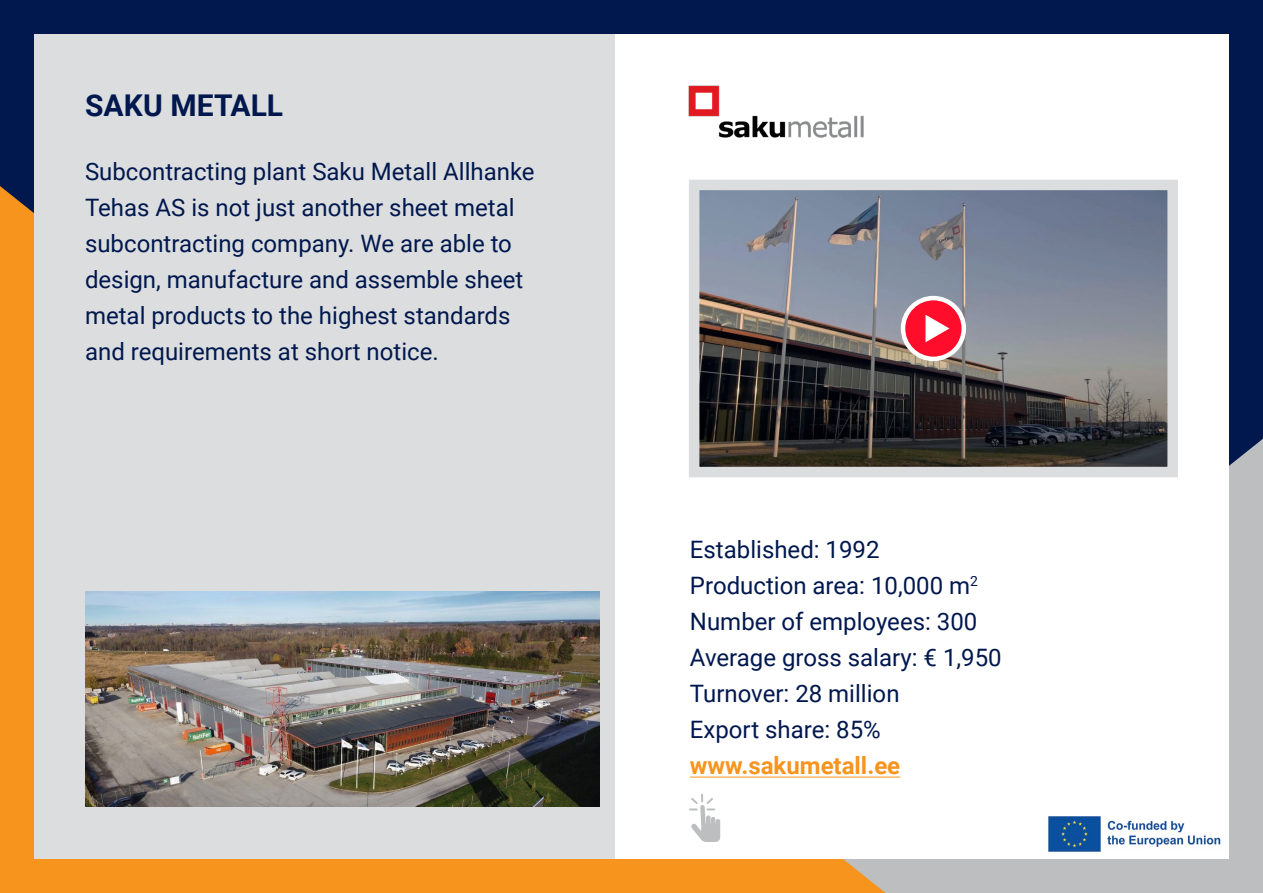
<style>
.page{position:relative;width:1263px;height:893px;background:#00184e}
.page>*{position:absolute;margin:0;border:0;box-sizing:border-box;transform-origin:0 0}
.Firma_nimi{font:700 30px "Roboto";letter-spacing:.005em;color:#00184e}
.Txt{font:24px/36px "Roboto";color:#00184e}
.Txt-2{font:700 24px "Roboto";color:#f7941e}
</style>
<div class="page">
<div style="left:886px;top:439px;width:377px;height:454px;background:#bcbec0"></div>
<div style="left:0;top:186px;width:886px;height:707px;background:#f7941e"></div>
<div style="left:34px;top:34px;width:1195px;height:825px;background:#fff"></div>
<img style="left:1048px;top:816px;width:173px;height:36px">
<div style="left:34px;top:34px;width:580px;height:825px;background:#dcddde"></div>
<img style="left:85px;top:591px;width:515px;height:216px">
<hr style="left:690px;top:777px;width:210px;height:1px;background:#f7941e">
<img style="left:689px;top:85px;width:174px;height:52px">
<img style="left:700px;top:191px;width:467px;height:275px">
<div style="left:689px;top:180px;width:489px;height:297px;border:10px solid #dcddde"></div>
<svg style="left:903px;top:298px;width:61px;height:61px;background:#ff2a44"></svg>
<div style="left:901px;top:296px;width:65px;height:65px;border:4px solid #fff;border-radius:50%"></div>
<svg style="left:925px;top:315px;width:24px;height:27px"></svg>
<svg style="left:689px;top:795px;width:31px;height:47px"></svg>
<p class="Firma_nimi" style="left:85px;top:84px;width:200px">SAKU METALL</p>
<p class="Txt" style="left:85px;top:153px;width:451px">Subcontracting plant Saku Metall Allhanke Tehas AS is not just another sheet metal subcontracting company. We are able to design, manufacture and assemble sheet metal products to the highest standards and requirements at short notice.</p>
<p class="Txt" style="left:690px;top:531px;width:191px">Established: 1992</p>
<p class="Txt" style="left:690px;top:567px;width:289px">Production area: 10,000 m<sup>2</sup></p>
<p class="Txt" style="left:690px;top:603px;width:289px">Number of employees: 300</p>
<p class="Txt" style="left:690px;top:639px;width:313px">Average gross salary: € 1,950</p>
<p class="Txt" style="left:690px;top:675px;width:211px">Turnover: 28 million</p>
<p class="Txt" style="left:690px;top:711px;width:192px">Export share: 85%</p>
<p class="Txt-2" style="left:690px;top:749px;width:212px">www.sakumetall.ee</p>
</div>
